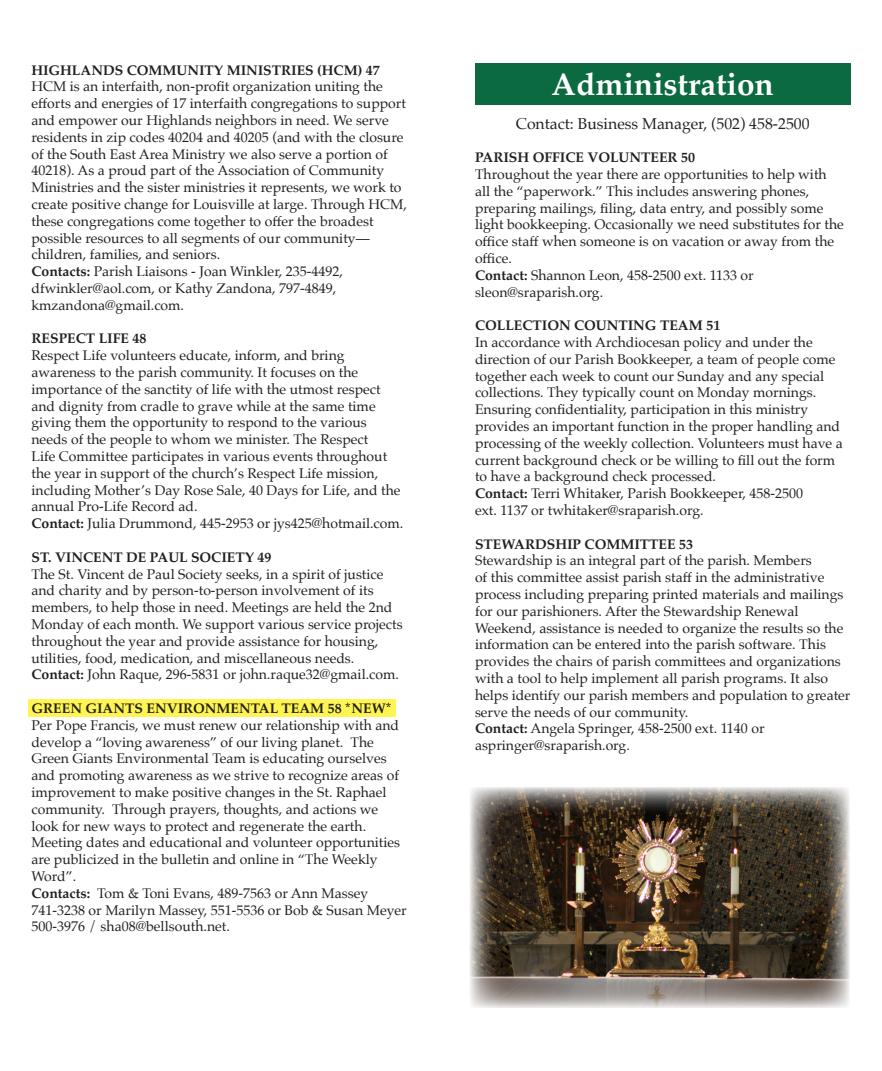
<style>
.page{position:relative;width:882px;height:1071px;background:#fff}
.page>*{position:absolute;margin:0;border:0;box-sizing:border-box;transform-origin:0 0}
.t1{font:700 31.5px "Palatino";color:#fff}
.t2{font:15.75px "Palatino";color:#231f20}
.t3{font:14px/16.8px "Palatino";color:#231f20}
.t4{font:700 14px "Palatino";color:#231f20}
.s1{font-weight:700}
</style>
<div class="page">
<div style="left:475px;top:63px;width:375px;height:42px;background:#0c6a40"></div>
<div style="left:28px;top:699px;width:368px;height:18px;background:#fff552"></div>
<img style="left:470px;top:788px;width:379px;height:220px">
<p class="t4" style="left:32px;top:58px;width:350px">HIGHLANDS COMMUNITY MINISTRIES (HCM) 47</p>
<p class="t3" style="left:32px;top:78px;width:377px">HCM is an interfaith, non-profit organization uniting the efforts and energies of 17 interfaith congregations to support and empower our Highlands neighbors in need. We serve residents in zip codes 40204 and 40205 (and with the closure of the South East Area Ministry we also serve a portion of 40218). As a proud part of the Association of Community Ministries and the sister ministries it represents, we work to create positive change for Louisville at large. Through HCM, these congregations come together to offer the broadest possible resources to all segments of our community— children, families, and seniors.</p>
<p class="t3" style="left:32px;top:263px;width:313px"><span class="s1">Contacts:</span> Parish Liaisons - Joan Winkler, 235-4492, dfwinkler@aol.com, or Kathy Zandona, 797-4849, kmzandona@gmail.com.</p>
<p class="t4" style="left:32px;top:327px;width:117px">RESPECT LIFE 48</p>
<p class="t3" style="left:32px;top:347px;width:371px">Respect Life volunteers educate, inform, and bring awareness to the parish community. It focuses on the importance of the sanctity of life with the utmost respect and dignity from cradle to grave while at the same time giving them the opportunity to respond to the various needs of the people to whom we minister. The Respect<br>Life Committee participates in various events throughout the year in support of the church’s Respect Life mission, including Mother’s Day Rose Sale, 40 Days for Life, and the annual Pro-Life Record ad.</p>
<p class="t3" style="left:32px;top:515px;width:373px"><span class="s1">Contact:</span> Julia Drummond, 445-2953 or jys425@hotmail.com.</p>
<p class="t4" style="left:32px;top:545px;width:242px">ST. VINCENT DE PAUL SOCIETY 49</p>
<p class="t3" style="left:32px;top:565px;width:373px">The St. Vincent de Paul Society seeks, in a spirit of justice and charity and by person-to-person involvement of its members, to help those in need. Meetings are held the 2nd Monday of each month. We support various service projects throughout the year and provide assistance for housing, utilities, food, medication, and miscellaneous needs.</p>
<p class="t3" style="left:32px;top:666px;width:369px"><span class="s1">Contact:</span> John Raque, 296-5831 or john.raque32@gmail.com.</p>
<p class="t4" style="left:32px;top:696px;width:362px">GREEN GIANTS ENVIRONMENTAL TEAM 58 *NEW*</p>
<p class="t3" style="left:32px;top:716px;width:370px">Per Pope Francis, we must renew our relationship with and develop a “loving awareness” of our living planet. The Green Giants Environmental Team is educating ourselves and promoting awareness as we strive to recognize areas of improvement to make positive changes in the St. Raphael community. Through prayers, thoughts, and actions we look for new ways to protect and regenerate the earth.<br>Meeting dates and educational and volunteer opportunities are publicized in the bulletin and online in “The Weekly Word”.</p>
<p class="t3" style="left:32px;top:884px;width:338px"><span class="s1">Contacts:</span> Tom &amp; Toni Evans, 489-7563 or Ann Massey</p>
<p class="t3" style="left:32px;top:901px;width:377px">741-3238 or Marilyn Massey, 551-5536 or Bob &amp; Susan Meyer<br>500-3976 / sha08@bellsouth.net.</p>
<p class="t1" style="left:552px;top:57px;width:224px">Administration</p>
<p class="t2" style="left:516px;top:110px;width:295px">Contact: Business Manager, (502) 458-2500</p>
<p class="t4" style="left:475px;top:146px;width:222px">PARISH OFFICE VOLUNTEER 50</p>
<p class="t3" style="left:475px;top:166px;width:370px">Throughout the year there are opportunities to help with all the “paperwork.” This includes answering phones, preparing mailings, filing, data entry, and possibly some light bookkeeping. Occasionally we need substitutes for the office staff when someone is on vacation or away from the office.</p>
<p class="t3" style="left:475px;top:267px;width:280px"><span class="s1">Contact:</span> Shannon Leon, 458-2500 ext. 1133 or</p>
<p class="t3" style="left:475px;top:283px;width:130px">sleon@sraparish.org.</p>
<p class="t4" style="left:475px;top:314px;width:247px">COLLECTION COUNTING TEAM 51</p>
<p class="t3" style="left:475px;top:334px;width:369px">In accordance with Archdiocesan policy and under the direction of our Parish Bookkeeper, a team of people come together each week to count our Sunday and any special collections. They typically count on Monday mornings.<br>Ensuring confidentiality, participation in this ministry provides an important function in the proper handling and processing of the weekly collection. Volunteers must have a current background check or be willing to fill out the form to have a background check processed.</p>
<p class="t3" style="left:475px;top:485px;width:330px"><span class="s1">Contact:</span> Terri Whitaker, Parish Bookkeeper, 458-2500</p>
<p class="t3" style="left:475px;top:502px;width:230px">ext. 1137 or twhitaker@sraparish.org.</p>
<p class="t4" style="left:475px;top:532px;width:220px">STEWARDSHIP COMMITTEE 53</p>
<p class="t3" style="left:475px;top:552px;width:377px">Stewardship is an integral part of the parish. Members<br>of this committee assist parish staff in the administrative process including preparing printed materials and mailings for our parishioners. After the Stewardship Renewal Weekend, assistance is needed to organize the results so the information can be entered into the parish software. This provides the chairs of parish committees and organizations with a tool to help implement all parish programs. It also helps identify our parish members and population to greater serve the needs of our community.</p>
<p class="t3" style="left:475px;top:720px;width:291px"><span class="s1">Contact:</span> Angela Springer, 458-2500 ext. 1140 or</p>
<p class="t3" style="left:475px;top:737px;width:156px">aspringer@sraparish.org.</p>
</div>
